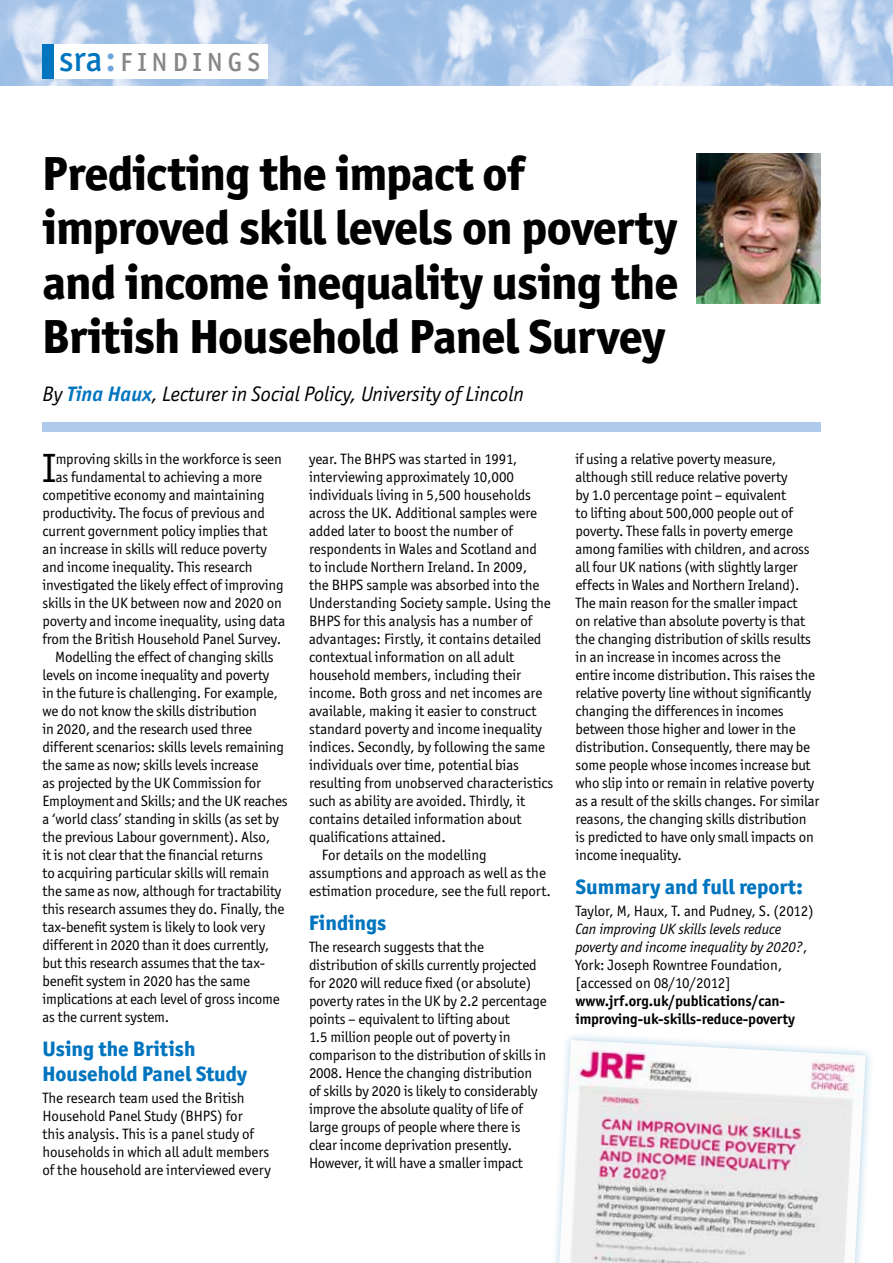
<style>
.page{position:relative;width:893px;height:1263px;background:#fff}
.page>*{position:absolute;margin:0;border:0;box-sizing:border-box;transform-origin:0 0}
.t1{font:800 48px/54px "Officina San ITC";letter-spacing:-.02em;color:#000}
.t2{font:40.95px "Officina San ITC";color:#000}
.t3{font:500 26.25px "Officina San ITC";letter-spacing:.2em;color:#878787}
.t4{font:800 21px/25.2px "Officina San ITC";color:#0075bf}
.t5{font:italic 21px "Officina San ITC";color:#000}
.t6{font:15px/18px "Officina San ITC";letter-spacing:-.015em;color:#000}
.t7{font:italic 15px/18px "Officina San ITC";letter-spacing:-.005em;color:#000}
.t8{font:700 15px/18px "Officina San ITC";letter-spacing:-.005em;color:#000}
.s1{font-size:36px;color:#0075bf}
.s2{font-size:36px;color:#6ca6db}
.s3{font-weight:700;color:#0075bf}
.s4{font-style:normal}
</style>
<div class="page">
<img style="left:0;top:0;width:893px;height:85px">
<div style="left:43px;top:45px;width:225px;height:34px;background:#fff"></div>
<div style="left:43px;top:45px;width:11px;height:34px;background:#0075bf"></div>
<div style="left:43px;top:422px;width:778px;height:9px;background:#b0caeb"></div>
<img style="left:697px;top:153px;width:124px;height:150px">
<div style="left:545px;top:1031px;width:330px;height:232px;background:#0075bf;opacity:.3"></div>
<img style="left:559px;top:1040px;width:307px;height:223px">
<h3 class="t3" style="left:59px;top:46px;width:203px"><span class="s1">sra</span><span class="s2">:</span>FINDINGS</h3>
<h1 class="t1" style="left:43px;top:147px;width:637px">Predicting the impact of improved skill levels on poverty and income inequality using the<br>British Household Panel Survey</h1>
<h3 class="t5" style="left:43px;top:382px;width:483px">By <span class="s3">Tina Haux</span>, Lecturer in Social Policy, University of Lincoln</h3>
<h2 class="t2" style="left:43px;top:444px;width:15px">I</h2>
<p class="t6" style="left:56px;top:450px;width:228px">mproving skills in the workforce is seen</p>
<p class="t6" style="left:56px;top:468px;width:208px">as fundamental to achieving a more</p>
<p class="t6" style="left:43px;top:486px;width:224px">competitive economy and maintaining</p>
<p class="t6" style="left:43px;top:504px;width:224px">productivity. The focus of previous and</p>
<p class="t6" style="left:43px;top:522px;width:226px">current government policy implies that</p>
<p class="t6" style="left:43px;top:540px;width:226px">an increase in skills will reduce poverty</p>
<p class="t6" style="left:43px;top:558px;width:212px">and income inequality. This research</p>
<p class="t6" style="left:43px;top:576px;width:243px">investigated the likely effect of improving</p>
<p class="t6" style="left:43px;top:594px;width:241px">skills in the UK between now and 2020 on</p>
<p class="t6" style="left:43px;top:612px;width:244px">poverty and income inequality, using data</p>
<p class="t6" style="left:43px;top:630px;width:240px">from the British Household Panel Survey.</p>
<p class="t6" style="left:55px;top:648px;width:220px">Modelling the effect of changing skills</p>
<p class="t6" style="left:43px;top:666px;width:228px">levels on income inequality and poverty</p>
<p class="t6" style="left:43px;top:684px;width:237px">in the future is challenging. For example,</p>
<p class="t6" style="left:43px;top:702px;width:216px">we do not know the skills distribution</p>
<p class="t6" style="left:43px;top:720px;width:211px">in 2020, and the research used three</p>
<p class="t6" style="left:43px;top:738px;width:243px">different scenarios: skills levels remaining</p>
<p class="t6" style="left:43px;top:756px;width:217px">the same as now; skills levels increase</p>
<p class="t6" style="left:43px;top:774px;width:220px">as projected by the UK Commission for</p>
<p class="t6" style="left:43px;top:792px;width:247px">Employment and Skills; and the UK reaches</p>
<p class="t6" style="left:43px;top:810px;width:238px">a ‘world class’ standing in skills (as set by</p>
<p class="t6" style="left:43px;top:828px;width:229px">the previous Labour government). Also,</p>
<p class="t6" style="left:43px;top:846px;width:222px">it is not clear that the financial returns</p>
<p class="t6" style="left:43px;top:864px;width:228px">to acquiring particular skills will remain</p>
<p class="t6" style="left:43px;top:882px;width:240px">the same as now, although for tractability</p>
<p class="t6" style="left:43px;top:900px;width:243px">this research assumes they do. Finally, the</p>
<p class="t6" style="left:43px;top:918px;width:224px">tax-benefit system is likely to look very</p>
<p class="t6" style="left:43px;top:936px;width:228px">different in 2020 than it does currently,</p>
<p class="t6" style="left:43px;top:954px;width:224px">but this research assumes that the tax-</p>
<p class="t6" style="left:43px;top:972px;width:209px">benefit system in 2020 has the same</p>
<p class="t6" style="left:43px;top:990px;width:239px">implications at each level of gross income</p>
<p class="t6" style="left:43px;top:1008px;width:128px">as the current system.</p>
<h3 class="t4" style="left:43px;top:1036px;width:206px">Using the British<br>Household Panel Study</h3>
<p class="t6" style="left:43px;top:1089px;width:230px">The research team used the British Household Panel Study (BHPS) for<br>this analysis. This is a panel study of households in which all adult members of the household are interviewed every</p>
<p class="t6" style="left:309px;top:450px;width:210px">year. The BHPS was started in 1991,</p>
<p class="t6" style="left:309px;top:468px;width:206px">interviewing approximately 10,000</p>
<p class="t6" style="left:309px;top:486px;width:224px">individuals living in 5,500 households</p>
<p class="t6" style="left:309px;top:504px;width:230px">across the UK. Additional samples were</p>
<p class="t6" style="left:309px;top:522px;width:205px">added later to boost the number of</p>
<p class="t6" style="left:309px;top:540px;width:230px">respondents in Wales and Scotland and</p>
<p class="t6" style="left:309px;top:558px;width:220px">to include Northern Ireland. In 2009,</p>
<p class="t6" style="left:309px;top:576px;width:232px">the BHPS sample was absorbed into the</p>
<p class="t6" style="left:309px;top:594px;width:243px">Understanding Society sample. Using the</p>
<p class="t6" style="left:309px;top:612px;width:225px">BHPS for this analysis has a number of</p>
<p class="t6" style="left:309px;top:630px;width:234px">advantages: Firstly, it contains detailed</p>
<p class="t6" style="left:309px;top:648px;width:207px">contextual information on all adult</p>
<p class="t6" style="left:309px;top:666px;width:214px">household members, including their</p>
<p class="t6" style="left:309px;top:684px;width:235px">income. Both gross and net incomes are</p>
<p class="t6" style="left:309px;top:702px;width:229px">available, making it easier to construct</p>
<p class="t6" style="left:309px;top:720px;width:234px">standard poverty and income inequality</p>
<p class="t6" style="left:309px;top:738px;width:238px">indices. Secondly, by following the same</p>
<p class="t6" style="left:309px;top:756px;width:212px">individuals over time, potential bias</p>
<p class="t6" style="left:309px;top:774px;width:246px">resulting from unobserved characteristics</p>
<p class="t6" style="left:309px;top:792px;width:218px">such as ability are avoided. Thirdly, it</p>
<p class="t6" style="left:309px;top:810px;width:214px">contains detailed information about</p>
<p class="t6" style="left:309px;top:828px;width:138px">qualifications attained.</p>
<p class="t6" style="left:322px;top:846px;width:166px">For details on the modelling</p>
<p class="t6" style="left:309px;top:864px;width:238px">assumptions and approach as well as the</p>
<p class="t6" style="left:309px;top:882px;width:243px">estimation procedure, see the full report.</p>
<h3 class="t4" style="left:309px;top:910px;width:79px">Findings</h3>
<p class="t6" style="left:309px;top:938px;width:239px">The research suggests that the distribution of skills currently projected for 2020 will reduce fixed (or absolute) poverty rates in the UK by 2.2 percentage points – equivalent to lifting about<br>1.5 million people out of poverty in comparison to the distribution of skills in 2008. Hence the changing distribution of skills by 2020 is likely to considerably improve the absolute quality of life of large groups of people where there is clear income deprivation presently.<br>However, it will have a smaller impact</p>
<p class="t6" style="left:575px;top:450px;width:246px">if using a relative poverty measure, although still reduce relative poverty<br>by 1.0 percentage point – equivalent<br>to lifting about 500,000 people out of poverty. These falls in poverty emerge among families with children, and across all four UK nations (with slightly larger effects in Wales and Northern Ireland).<br>The main reason for the smaller impact<br>on relative than absolute poverty is that the changing distribution of skills results in an increase in incomes across the<br>entire income distribution. This raises the relative poverty line without significantly changing the differences in incomes between those higher and lower in the distribution. Consequently, there may be some people whose incomes increase but who slip into or remain in relative poverty as a result of the skills changes. For similar reasons, the changing skills distribution is predicted to have only small impacts on income inequality.</p>
<h3 class="t4" style="left:575px;top:874px;width:229px">Summary and full report:</h3>
<p class="t6" style="left:575px;top:902px;width:240px">Taylor, M, Haux, T. and Pudney, S. (2012)</p>
<p class="t7" style="left:575px;top:920px;width:233px">Can improving UK skills levels reduce poverty and income inequality by 2020?<span class="s4">, York: Joseph Rowntree Foundation, [accessed on 08/10/2012]</span></p>
<p class="t8" style="left:575px;top:992px;width:221px">www.jrf.org.uk/publications/can&shy;improving-uk-skills-reduce-poverty</p>
</div>
